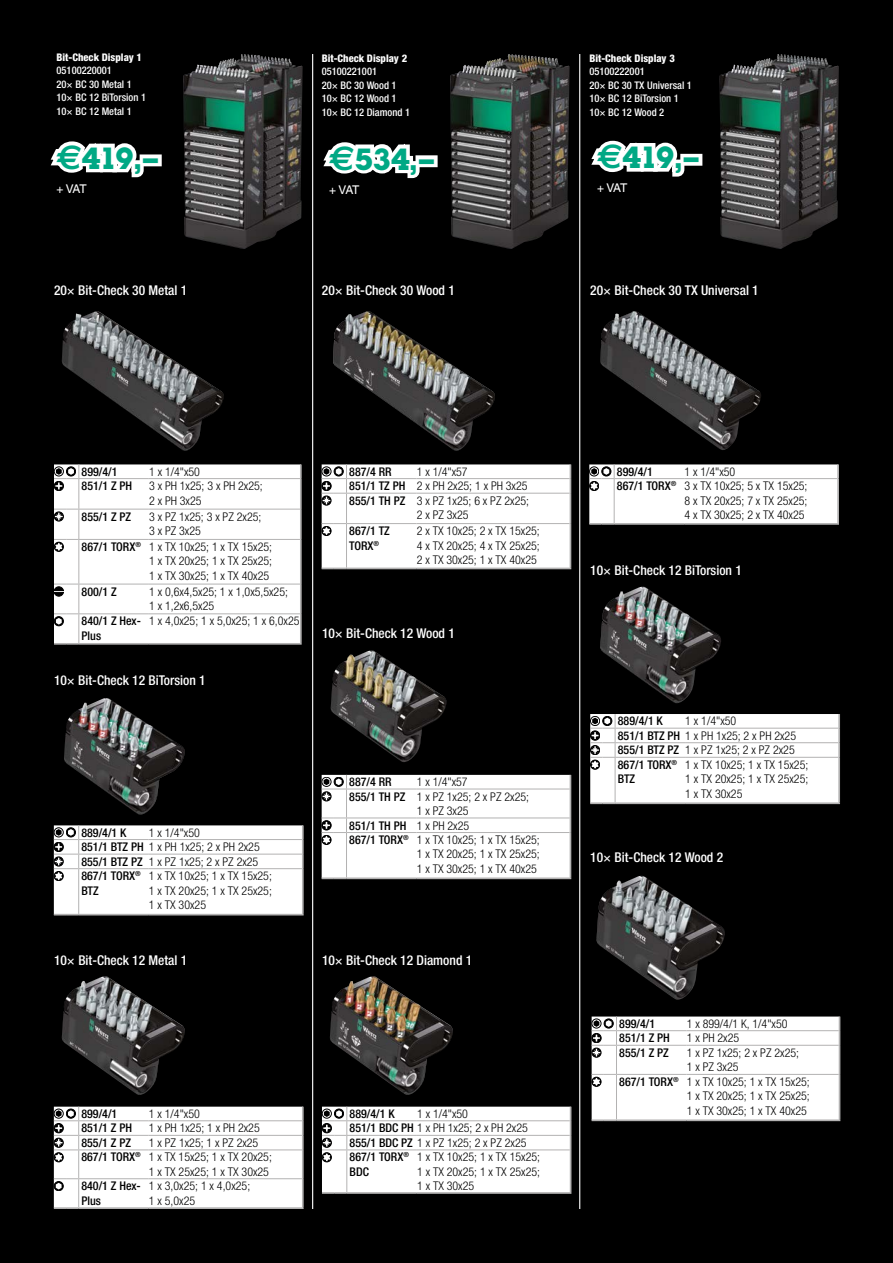
<style>
.page{position:relative;width:893px;height:1263px;background:#000}
.page>*{position:absolute;margin:0;border:0;box-sizing:border-box;transform-origin:0 0}
.t1{font:700 30px "Lubalin Graph Std";letter-spacing:-.04em;color:#00a884}
.t2{font:500 condensed 13.5px "Helvetica Neue LTW1 G";color:#fff}
.t3{font:300 condensed 12px/14.5px "Helvetica Neue LTW1 G";color:#000}
.t4{font:500 condensed 12px/14.4px "Helvetica Neue LTW1 G";color:#000}
.t5{font:12px "Helvetica World";letter-spacing:-.09em;color:#fff}
.t6{font:500 condensed 10.5px/13.5px "Helvetica Neue LTW1 G";color:#fff}
.t7{font:800 condensed 10.5px "Helvetica Neue LTW1 G";color:#fff}
.s1{font-family:"Euro Sans Std";font-size:34.5px}
.s2{font-weight:500}
.s3{font-weight:300}
</style>
<div class="page">
<svg style="left:54px;top:464px;width:248px;height:181px;background:#f7f7f7"></svg>
<svg style="left:54px;top:825px;width:250px;height:90px;background:#f6f6f6"></svg>
<svg style="left:590px;top:714px;width:250px;height:90px;background:#f6f6f6"></svg>
<svg style="left:54px;top:1107px;width:250px;height:102px;background:#f6f6f6"></svg>
<svg style="left:322px;top:464px;width:249px;height:105px;background:#f6f6f6"></svg>
<svg style="left:322px;top:775px;width:249px;height:104px;background:#f7f7f7"></svg>
<svg style="left:322px;top:1107px;width:249px;height:87px;background:#f6f6f6"></svg>
<svg style="left:589px;top:464px;width:250px;height:61px;background:#f4f4f4"></svg>
<svg style="left:592px;top:1016px;width:248px;height:105px;background:#f6f6f6"></svg>
<img style="left:450px;top:54px;width:120px;height:195px">
<img style="left:183px;top:54px;width:120px;height:195px">
<img style="left:719px;top:54px;width:120px;height:195px">
<img style="left:64px;top:698px;width:121px;height:116px">
<img style="left:600px;top:587px;width:121px;height:116px">
<img style="left:62px;top:311px;width:162px;height:140px">
<img style="left:62px;top:976px;width:123px;height:119px">
<hr style="left:312px;top:54px;width:1px;height:1155px;background:#fff">
<hr style="left:579px;top:54px;width:1px;height:1155px;background:#fff">
<img style="left:333px;top:311px;width:162px;height:140px">
<img style="left:331px;top:650px;width:115px;height:112px">
<img style="left:330px;top:976px;width:123px;height:119px">
<img style="left:600px;top:311px;width:161px;height:139px">
<img style="left:596px;top:876px;width:129px;height:124px">
<svg style="left:50px;top:141px;width:97px;height:37px"></svg>
<div style="left:140px;top:154px;width:22px;height:12px;border:7px solid #fff"></div>
<svg style="left:591px;top:140px;width:97px;height:37px"></svg>
<div style="left:680px;top:154px;width:22px;height:12px;border:7px solid #fff"></div>
<svg style="left:323px;top:142px;width:100px;height:37px"></svg>
<div style="left:415px;top:155px;width:23px;height:12px;border:7px solid #fff"></div>
<p class="t7" style="left:57px;top:51px;width:87px">Bit-Check Display 1</p>
<p class="t6" style="left:57px;top:64px;width:91px">05100220001<br>20× BC 30 Metal 1<br>10× BC 12 BiTorsion 1<br>10× BC 12 Metal 1</p>
<h1 class="t1" style="left:56px;top:139px;width:105px"><span class="s1">€</span>419,–</h1>
<p class="t5" style="left:56px;top:182px;width:32px">+ VAT</p>
<p class="t7" style="left:322px;top:51px;width:87px">Bit-Check Display 2</p>
<p class="t6" style="left:322px;top:65px;width:90px">05100221001<br>20× BC 30 Wood 1<br>10× BC 12 Wood 1<br>10× BC 12 Diamond 1</p>
<h1 class="t1" style="left:329px;top:139px;width:108px"><span class="s1">€</span>534,–</h1>
<p class="t5" style="left:329px;top:182px;width:32px">+ VAT</p>
<p class="t7" style="left:589px;top:51px;width:87px">Bit-Check Display 3</p>
<p class="t6" style="left:589px;top:65px;width:104px">05100222001<br>20× BC 30 TX Universal 1<br>10× BC 12 BiTorsion 1<br>10× BC 12 Wood 2</p>
<h1 class="t1" style="left:597px;top:138px;width:105px"><span class="s1">€</span>419,–</h1>
<p class="t5" style="left:597px;top:181px;width:32px">+ VAT</p>
<p class="t2" style="left:54px;top:282px;width:135px">20× Bit-Check 30 Metal 1</p>
<p class="t2" style="left:322px;top:282px;width:134px">20× Bit-Check 30 Wood 1</p>
<p class="t2" style="left:590px;top:282px;width:170px">20× Bit-Check 30 TX Universal 1</p>
<p class="t4" style="left:82px;top:464px;width:37px">899/4/1</p>
<p class="t3" style="left:149px;top:464px;width:52px">1 x 1/4"x50</p>
<p class="t4" style="left:82px;top:479px;width:52px">851/1 Z PH</p>
<p class="t3" style="left:149px;top:479px;width:115px">3 x PH 1x25; 3 x PH 2x25;<br>2 x PH 3x25</p>
<p class="t4" style="left:82px;top:509px;width:51px">855/1 Z PZ</p>
<p class="t3" style="left:149px;top:509px;width:114px">3 x PZ 1x25; 3 x PZ 2x25;<br>3 x PZ 3x25</p>
<p class="t3" style="left:149px;top:540px;width:125px;text-align:justify;text-indent:-67px"><span class="s2">867/1 TORX</span><sup>®</sup> 1 x TX 10x25; 1 x TX 15x25; 1 x TX 20x25; 1 x TX 25x25; 1 x TX 30x25; 1 x TX 40x25</p>
<p class="t4" style="left:82px;top:584px;width:37px">800/1 Z</p>
<p class="t3" style="left:149px;top:584px;width:140px">1 x 0,6x4,5x25; 1 x 1,0x5,5x25;<br>1 x 1,2x6,5x25</p>
<p class="t4" style="left:82px;top:614px;width:61px">840/1 Z Hex-<br>Plus</p>
<p class="t3" style="left:149px;top:614px;width:152px">1 x 4,0x25; 1 x 5,0x25; 1 x 6,0x25</p>
<p class="t2" style="left:54px;top:672px;width:153px">10× Bit-Check 12 BiTorsion 1</p>
<p class="t4" style="left:349px;top:464px;width:44px">887/4 RR</p>
<p class="t3" style="left:349px;top:464px;width:181px;text-align:center">1 x 1/4"x57<br><span class="s2">851/1 TZ PH</span> 2 x PH 2x25; 1 x PH 3x25<br><span class="s2">855/1 TH PZ</span> 3 x PZ 1x25; 6 x PZ 2x25;<br>2 x PZ 3x25</p>
<p class="t4" style="left:349px;top:524px;width:42px">867/1 TZ<br>TORX<sup>®</sup></p>
<p class="t3" style="left:417px;top:524px;width:125px;text-align:justify">2 x TX 10x25; 2 x TX 15x25; 4 x TX 20x25; 4 x TX 25x25; 2 x TX 30x25; 1 x TX 40x25</p>
<p class="t2" style="left:322px;top:625px;width:134px">10× Bit-Check 12 Wood 1</p>
<p class="t4" style="left:81px;top:825px;width:47px">889/4/1 K</p>
<p class="t3" style="left:81px;top:825px;width:180px;text-indent:67px">1 x 1/4"x50<br><span class="s2">851/1 BTZ PH</span> 1 x PH 1x25; 2 x PH 2x25<br><span class="s2">855/1 BTZ PZ</span> 1 x PZ 1x25; 2 x PZ 2x25<br><span class="s2">867/1 TORX</span><sup>®<br></sup><span class="s2">BTZ</span></p>
<p class="t3" style="left:149px;top:869px;width:125px;text-align:justify">1 x TX 10x25; 1 x TX 15x25; 1 x TX 20x25; 1 x TX 25x25; 1 x TX 30x25</p>
<p class="t4" style="left:349px;top:774px;width:44px">887/4 RR</p>
<p class="t3" style="left:417px;top:774px;width:52px">1 x 1/4"x57</p>
<p class="t3" style="left:349px;top:789px;width:181px"><span class="s2">855/1 TH PZ</span> 1 x PZ 1x25; 2 x PZ 2x25;</p>
<p class="t3" style="left:417px;top:803px;width:53px">1 x PZ 3x25</p>
<p class="t4" style="left:349px;top:818px;width:121px">851/1 TH PH <span class="s3">1 x PH 2x25</span></p>
<p class="t3" style="left:349px;top:833px;width:192px"><span class="s2">867/1 TORX</span><sup>®</sup> 1 x TX 10x25; 1 x TX 15x25;</p>
<p class="t3" style="left:417px;top:847px;width:125px">1 x TX 20x25; 1 x TX 25x25;</p>
<p class="t3" style="left:417px;top:861px;width:122px">1 x TX 30x25; 1 x TX 40x25</p>
<p class="t2" style="left:54px;top:951px;width:135px">10× Bit-Check 12 Metal 1</p>
<p class="t2" style="left:322px;top:951px;width:152px">10× Bit-Check 12 Diamond 1</p>
<p class="t4" style="left:81px;top:1106px;width:37px">899/4/1</p>
<p class="t3" style="left:149px;top:1106px;width:52px">1 x 1/4"x50</p>
<p class="t4" style="left:81px;top:1121px;width:52px">851/1 Z PH</p>
<p class="t3" style="left:149px;top:1121px;width:112px">1 x PH 1x25; 1 x PH 2x25</p>
<p class="t4" style="left:81px;top:1135px;width:51px">855/1 Z PZ</p>
<p class="t3" style="left:149px;top:1135px;width:111px">1 x PZ 1x25; 1 x PZ 2x25</p>
<p class="t3" style="left:81px;top:1150px;width:192px"><span class="s2">867/1 TORX</span><sup>®</sup> 1 x TX 15x25; 1 x TX 20x25;</p>
<p class="t3" style="left:149px;top:1164px;width:122px">1 x TX 25x25; 1 x TX 30x25</p>
<p class="t4" style="left:81px;top:1179px;width:61px">840/1 Z Hex-<br>Plus</p>
<p class="t3" style="left:149px;top:1179px;width:103px">1 x 3,0x25; 1 x 4,0x25;<br>1 x 5,0x25</p>
<p class="t4" style="left:350px;top:1106px;width:47px">889/4/1 K</p>
<p class="t3" style="left:350px;top:1106px;width:180px;text-indent:67px">1 x 1/4"x50<br><span class="s2">851/1 BDC PH</span> 1 x PH 1x25; 2 x PH 2x25<br><span class="s2">855/1 BDC PZ</span> 1 x PZ 1x25; 2 x PZ 2x25<br><span class="s2">867/1 TORX</span><sup>®<br></sup><span class="s2">BDC</span></p>
<p class="t3" style="left:417px;top:1150px;width:125px;text-align:justify">1 x TX 10x25; 1 x TX 15x25; 1 x TX 20x25; 1 x TX 25x25; 1 x TX 30x25</p>
<p class="t4" style="left:617px;top:464px;width:37px">899/4/1</p>
<p class="t3" style="left:684px;top:464px;width:52px">1 x 1/4"x50</p>
<p class="t3" style="left:617px;top:479px;width:192px"><span class="s2">867/1 TORX</span><sup>®</sup> 3 x TX 10x25; 5 x TX 15x25;</p>
<p class="t3" style="left:684px;top:493px;width:125px">8 x TX 20x25; 7 x TX 25x25;</p>
<p class="t3" style="left:684px;top:507px;width:122px">4 x TX 30x25; 2 x TX 40x25</p>
<p class="t2" style="left:590px;top:562px;width:153px">10× Bit-Check 12 BiTorsion 1</p>
<p class="t4" style="left:618px;top:714px;width:47px">889/4/1 K</p>
<p class="t3" style="left:618px;top:714px;width:180px;text-indent:67px">1 x 1/4"x50<br><span class="s2">851/1 BTZ PH</span> 1 x PH 1x25; 2 x PH 2x25<br><span class="s2">855/1 BTZ PZ</span> 1 x PZ 1x25; 2 x PZ 2x25<br><span class="s2">867/1 TORX</span><sup>®<br></sup><span class="s2">BTZ</span></p>
<p class="t3" style="left:685px;top:757px;width:125px;text-align:justify">1 x TX 10x25; 1 x TX 15x25; 1 x TX 20x25; 1 x TX 25x25; 1 x TX 30x25</p>
<p class="t2" style="left:590px;top:848px;width:134px">10× Bit-Check 12 Wood 2</p>
<p class="t4" style="left:619px;top:1016px;width:37px">899/4/1</p>
<p class="t3" style="left:687px;top:1016px;width:102px">1 x 899/4/1 K, 1/4"x50</p>
<p class="t4" style="left:619px;top:1031px;width:52px">851/1 Z PH</p>
<p class="t3" style="left:687px;top:1031px;width:54px">1 x PH 2x25</p>
<p class="t4" style="left:619px;top:1045px;width:51px">855/1 Z PZ</p>
<p class="t3" style="left:687px;top:1045px;width:114px">1 x PZ 1x25; 2 x PZ 2x25;</p>
<p class="t3" style="left:687px;top:1060px;width:53px">1 x PZ 3x25</p>
<p class="t3" style="left:619px;top:1074px;width:192px"><span class="s2">867/1 TORX</span><sup>®</sup> 1 x TX 10x25; 1 x TX 15x25;</p>
<p class="t3" style="left:687px;top:1089px;width:125px">1 x TX 20x25; 1 x TX 25x25;</p>
<p class="t3" style="left:687px;top:1103px;width:122px">1 x TX 30x25; 1 x TX 40x25</p>
</div>
